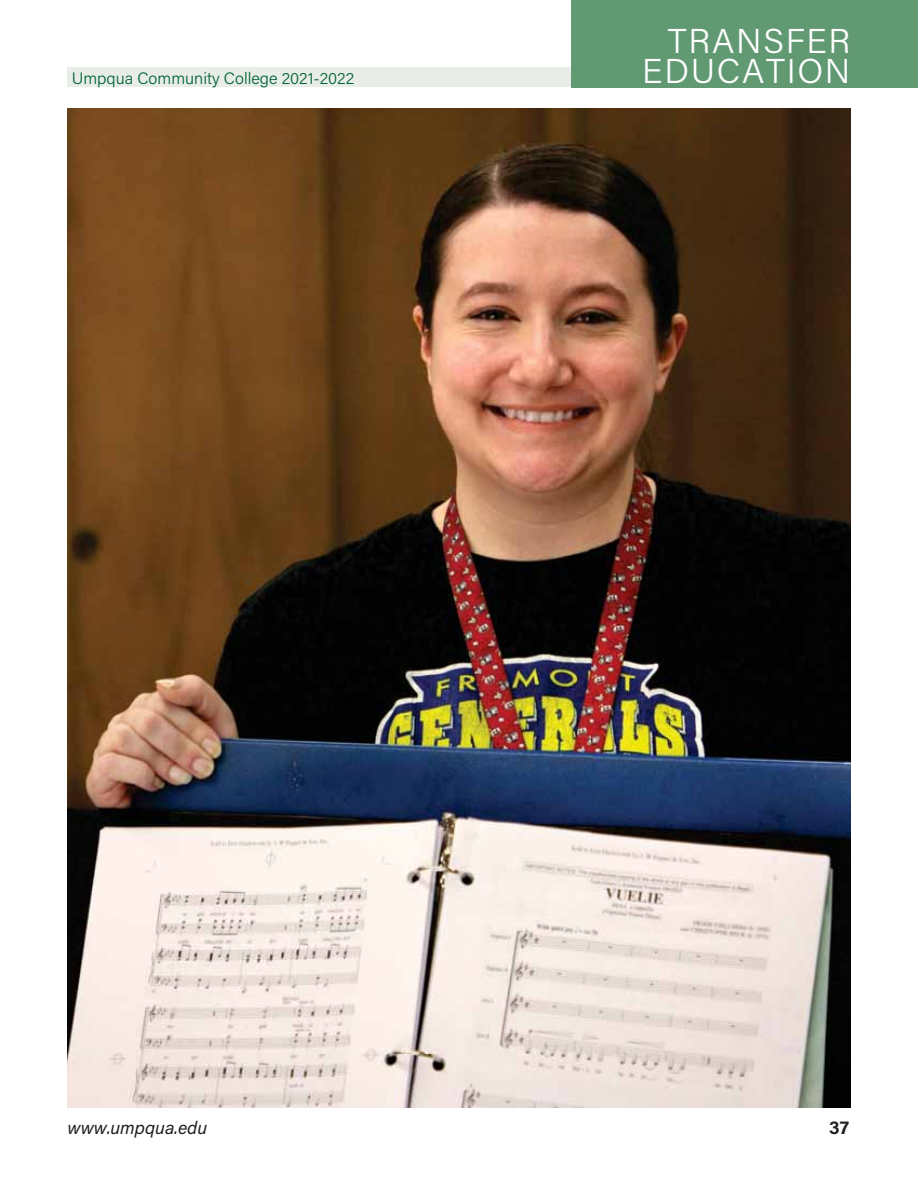
<style>
.page{position:relative;width:918px;height:1188px;background:#fff}
.page>*{position:absolute;margin:0;border:0;box-sizing:border-box;transform-origin:0 0}
.t1{font:300 34.5px/30px "Acumin Pro";letter-spacing:.05em;color:#fff;text-align:right}
.t2{font:italic 18px "Acumin Pro";color:#231f20}
.t3{font:700 18px "Acumin Pro";color:#231f20}
.t4{font:300 16.5px "Acumin Pro";color:#006235}
</style>
<div class="page">
<div style="left:68px;top:68px;width:783px;height:19px;background:#e8eee7"></div>
<div style="left:571px;top:0;width:347px;height:87px;background:#619973"></div>
<img style="left:68px;top:108px;width:783px;height:999px">
<p class="t4" style="left:72px;top:69px;width:284px">Umpqua Community College 2021-2022</p>
<h1 class="t1" style="left:642px;top:27px;width:210px">TRANSFER<br>EDUCATION</h1>
<p class="t2" style="left:68px;top:1117px;width:141px">www.umpqua.edu</p>
<p class="t3" style="left:829px;top:1117px;width:21px">37</p>
</div>
